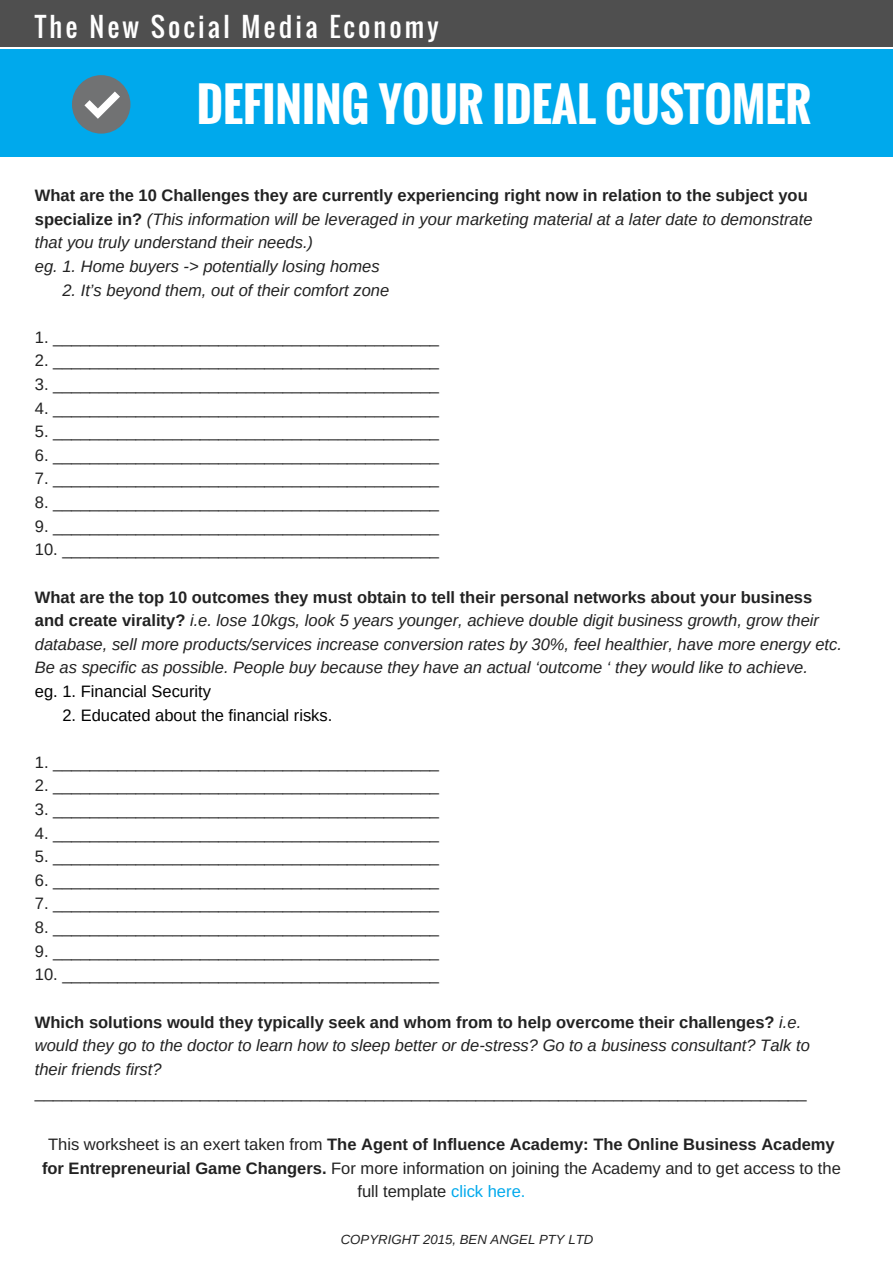
<style>
.page{position:relative;width:893px;height:1263px;background:#fff}
.page>*{position:absolute;margin:0;border:0;box-sizing:border-box;transform-origin:0 0}
.t1{font:700 46.35px "Oswald";color:#fff}
.t2{font:26.4px "Oswald";letter-spacing:.12em;color:#fff}
.t3{font:16.5px/23.5px "Arimo";color:#222;text-align:center}
.t4{font:italic 16.5px/23.5px "Arimo";color:#222}
.t5{font:16.5px/23.5px "Arimo";color:#000}
.t6{font:italic 13.2px "Arimo";color:#222}
.s1{font-weight:700;font-style:normal}
.s2{color:#fff}
.s3{font-weight:700}
.s4{color:#00a9ec}
</style>
<div class="page">
<div style="left:0;top:49px;width:892px;height:108px;background:#00a9ec"></div>
<div style="left:0;top:0;width:892px;height:47px;background:#4f4f4f"></div>
<div style="left:72px;top:75px;width:58px;height:59px;background:#717273;border-radius:50%"></div>
<svg style="left:84px;top:91px;width:36px;height:28px"></svg>
<h2 class="t2" style="left:35px;top:7px;width:405px">The New Social Media Economy</h2>
<h1 class="t1" style="left:197px;top:68px;width:615px">DEFINING YOUR IDEAL CUSTOMER</h1>
<p class="t4" style="left:35px;top:184px;width:779px"><span class="s1">What are the 10 Challenges they are currently experiencing right now in relation to the subject you specialize in?</span> (This information will be leveraged in your marketing material at a later date to demonstrate that you truly understand their needs.)<br>eg. 1. Home buyers -&gt; potentially losing homes<br><span class="s2">eg.</span> 2. It’s beyond them, out of their comfort zone</p>
<p class="t3" style="left:35px;top:325px;width:406px">1. __________________________________________</p>
<p class="t3" style="left:35px;top:349px;width:406px">2. __________________________________________</p>
<p class="t3" style="left:35px;top:372px;width:406px">3. __________________________________________</p>
<p class="t3" style="left:35px;top:396px;width:406px">4. __________________________________________</p>
<p class="t3" style="left:35px;top:420px;width:406px">5. __________________________________________</p>
<p class="t3" style="left:35px;top:443px;width:406px">6. __________________________________________</p>
<p class="t3" style="left:35px;top:467px;width:406px">7. __________________________________________</p>
<p class="t3" style="left:35px;top:490px;width:406px">8. __________________________________________</p>
<p class="t3" style="left:35px;top:514px;width:406px">9. __________________________________________</p>
<p class="t3" style="left:35px;top:538px;width:406px">10. _________________________________________</p>
<p class="t4" style="left:35px;top:585px;width:808px"><span class="s1">What are the top 10 outcomes they must obtain to tell their personal networks about your business and create virality?</span> i.e. lose 10kgs, look 5 years younger, achieve double digit business growth, grow their database, sell more products/services increase conversion rates by 30%, feel healthier, have more energy etc.<br>Be as specific as possible. People buy because they have an actual ‘outcome ‘ they would like to achieve.</p>
<p class="t5" style="left:35px;top:679px;width:299px">eg. 1. Financial Security<br><span class="s2">eg.</span> 2. Educated about the financial risks.</p>
<p class="t3" style="left:35px;top:750px;width:406px">1. __________________________________________</p>
<p class="t3" style="left:35px;top:774px;width:406px">2. __________________________________________</p>
<p class="t3" style="left:35px;top:797px;width:406px">3. __________________________________________</p>
<p class="t3" style="left:35px;top:821px;width:406px">4. __________________________________________</p>
<p class="t3" style="left:35px;top:845px;width:406px">5. __________________________________________</p>
<p class="t3" style="left:35px;top:868px;width:406px">6. __________________________________________</p>
<p class="t3" style="left:35px;top:892px;width:406px">7. __________________________________________</p>
<p class="t3" style="left:35px;top:915px;width:406px">8. __________________________________________</p>
<p class="t3" style="left:35px;top:939px;width:406px">9. __________________________________________</p>
<p class="t3" style="left:35px;top:963px;width:406px">10. _________________________________________</p>
<p class="t4" style="left:35px;top:1010px;width:776px"><span class="s1">Which solutions would they typically seek and whom from to help overcome their challenges?</span> i.e. would they go to the doctor to learn how to sleep better or de-stress? Go to a business consultant? Talk to their friends first?</p>
<p class="t3" style="left:35px;top:1081px;width:773px">____________________________________________________________________________________</p>
<p class="t3" style="left:42px;top:1132px;width:800px">This worksheet is an exert taken from <span class="s3">The Agent of Influence Academy: The Online Business Academy for Entrepreneurial Game Changers.</span> For more information on joining the Academy and to get access to the full template <span class="s4">click here.</span></p>
<p class="t6" style="left:341px;top:1232px;width:254px">COPYRIGHT 2015, BEN ANGEL PTY LTD</p>
</div>
